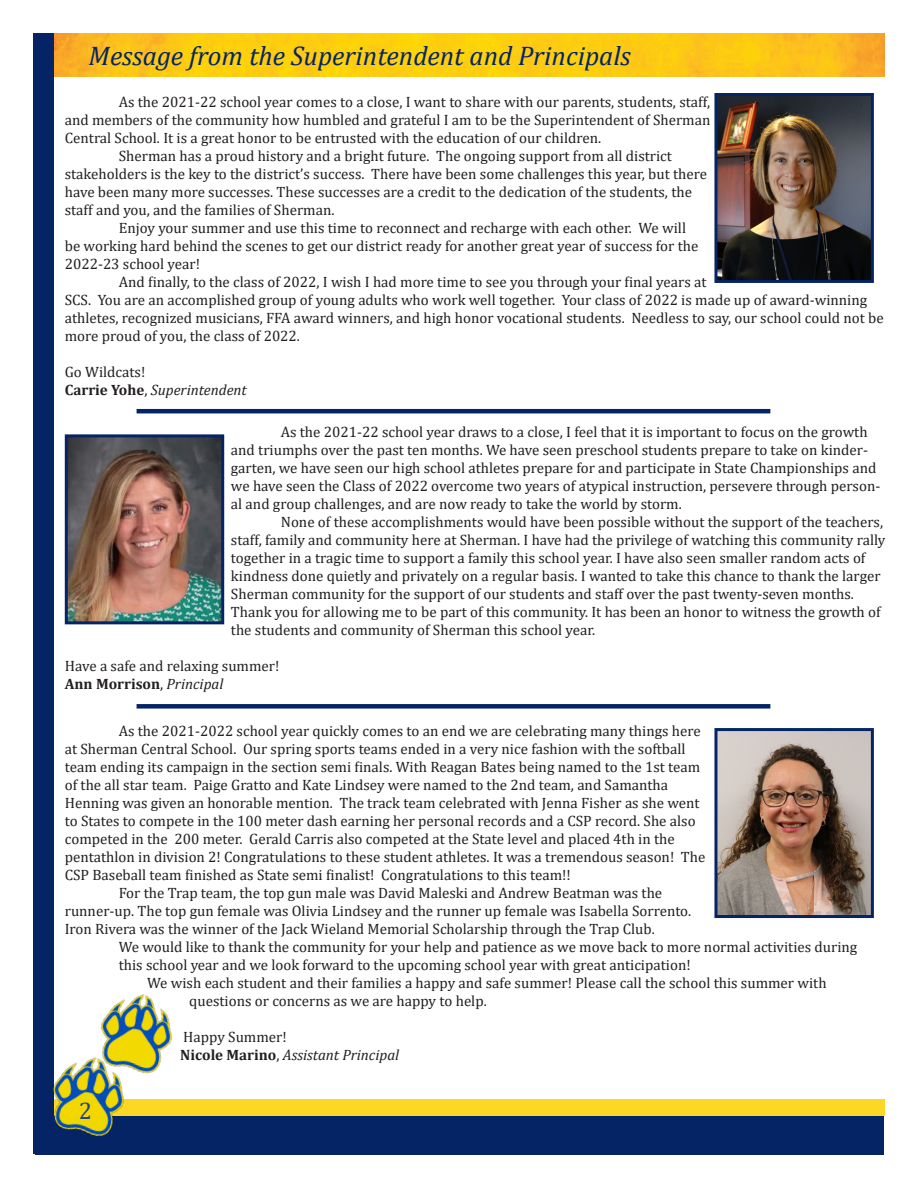
<style>
.page{position:relative;width:918px;height:1188px;background:#fff}
.page>*{position:absolute;margin:0;border:0;box-sizing:border-box;transform-origin:0 0}
.t1{font:italic 27px "Cambria";color:#052466}
.t2{font:24px "Cambria";color:#253f8e}
.t3{font:15px/18px "Cambria";color:#231f20}
.t4{font:italic 15px "Cambria";color:#231f20}
.t5{font:700 15px "Cambria";color:#231f20}
.s1{font-weight:700;font-style:normal}
.s2{font-style:normal}
.s3{font-weight:400}
.s4{font-weight:400;font-style:italic}
</style>
<div class="page">
<div style="left:35px;top:1116px;width:849px;height:38px;background:#052466"></div>
<div style="left:54px;top:1099px;width:830px;height:17px;background:#fcd726"></div>
<img style="left:54px;top:34px;width:830px;height:43px">
<div style="left:34px;top:34px;width:20px;height:1120px;background:#052466"></div>
<img style="left:53px;top:1062px;width:71px;height:75px">
<img style="left:83px;top:994px;width:89px;height:94px">
<img style="left:718px;top:97px;width:152px;height:182px">
<div style="left:714px;top:93px;width:160px;height:190px;border:3px solid #052466"></div>
<hr style="left:137px;top:409px;width:633px;height:4px;background:#052466">
<img style="left:69px;top:438px;width:151px;height:182px">
<div style="left:65px;top:434px;width:159px;height:190px;border:3px solid #052466"></div>
<div style="left:137px;top:704px;width:633px;height:5px;background:#052466"></div>
<img style="left:718px;top:732px;width:152px;height:182px">
<div style="left:714px;top:728px;width:160px;height:190px;border:3px solid #052466"></div>
<p class="t1" style="left:89px;top:37px;width:544px">Message from the Superintendent and Principals</p>
<p class="t3" style="left:65px;top:93px;width:647px;text-align:justify;text-indent:54px">As the 2021-22 school year comes to a close, I want to share with our parents, students, staff, and members of the community how humbled and grateful I am to be the Superintendent of Sherman Central School. It is a great honor to be entrusted with the education of our children.</p>
<p class="t3" style="left:65px;top:147px;width:644px;text-indent:54px">Sherman has a proud history and a bright future. The ongoing support from all district stakeholders is the key to the district’s success. There have been some challenges this year, but there have been many more successes. These successes are a credit to the dedication of the students, the staff and you, and the families of Sherman.</p>
<p class="t3" style="left:65px;top:219px;width:635px;text-indent:54px">Enjoy your summer and use this time to reconnect and recharge with each other. We will be working hard behind the scenes to get our district ready for another great year of success for the<br>2022-23 school year!</p>
<p class="t3" style="left:65px;top:273px;width:820px;text-indent:54px">And finally, to the class of 2022, I wish I had more time to see you through your final years at<br>SCS. You are an accomplished group of young adults who work well together. Your class of 2022 is made up of award-winning athletes, recognized musicians, FFA award winners, and high honor vocational students. Needless to say, our school could not be more proud of you, the class of 2022.</p>
<p class="t3" style="left:65px;top:363px;width:82px">Go Wildcats!</p>
<p class="t4" style="left:65px;top:380px;width:183px"><span class="s1">Carrie Yohe</span><span class="s2">,</span> Superintendent</p>
<p class="t3" style="left:231px;top:423px;width:651px;text-indent:50px">As the 2021-22 school year draws to a close, I feel that it is important to focus on the growth and triumphs over the past ten months. We have seen preschool students prepare to take on kinder&shy;garten, we have seen our high school athletes prepare for and participate in State Championships and we have seen the Class of 2022 overcome two years of atypical instruction, persevere through person&shy;al and group challenges, and are now ready to take the world by storm.</p>
<p class="t3" style="left:231px;top:513px;width:656px;text-indent:50px">None of these accomplishments would have been possible without the support of the teachers, staff, family and community here at Sherman. I have had the privilege of watching this community rally together in a tragic time to support a family this school year. I have also seen smaller random acts of kindness done quietly and privately on a regular basis. I wanted to take this chance to thank the larger Sherman community for the support of our students and staff over the past twenty-seven months.<br>Thank you for allowing me to be part of this community. It has been an honor to witness the growth of the students and community of Sherman this school year.</p>
<p class="t3" style="left:65px;top:657px;width:216px">Have a safe and relaxing summer!</p>
<p class="t5" style="left:65px;top:673px;width:160px">Ann Morrison<span class="s3">,</span> <span class="s4">Principal</span></p>
<p class="t3" style="left:65px;top:722px;width:642px;text-indent:54px">As the 2021-2022 school year quickly comes to an end we are celebrating many things here at Sherman Central School. Our spring sports teams ended in a very nice fashion with the softball team ending its campaign in the section semi finals. With Reagan Bates being named to the 1st team of the all star team. Paige Gratto and Kate Lindsey were named to the 2nd team, and Samantha Henning was given an honorable mention. The track team celebrated with Jenna Fisher as she went to States to compete in the 100 meter dash earning her personal records and a CSP record. She also competed in the 200 meter. Gerald Carris also competed at the State level and placed 4th in the pentathlon in division 2! Congratulations to these student athletes. It was a tremendous season! The CSP Baseball team finished as State semi finalist! Congratulations to this team!!</p>
<p class="t3" style="left:65px;top:884px;width:628px;text-indent:54px">For the Trap team, the top gun male was David Maleski and Andrew Beatman was the runner-up. The top gun female was Olivia Lindsey and the runner up female was Isabella Sorrento.<br>Iron Rivera was the winner of the Jack Wieland Memorial Scholarship through the Trap Club.</p>
<p class="t3" style="left:119px;top:938px;width:740px">We would like to thank the community for your help and patience as we move back to more normal activities during this school year and we look forward to the upcoming school year with great anticipation!</p>
<p class="t3" style="left:189px;top:974px;width:639px;text-indent:-42px">We wish each student and their families a happy and safe summer! Please call the school this summer with questions or concerns as we are happy to help.</p>
<p class="t3" style="left:183px;top:1028px;width:105px">Happy Summer!</p>
<p class="t4" style="left:180px;top:1045px;width:221px"><span class="s1">Nicole Marino</span><span class="s2">,</span> Assistant Principal</p>
<p class="t2" style="left:79px;top:1097px;width:15px">2</p>
</div>
